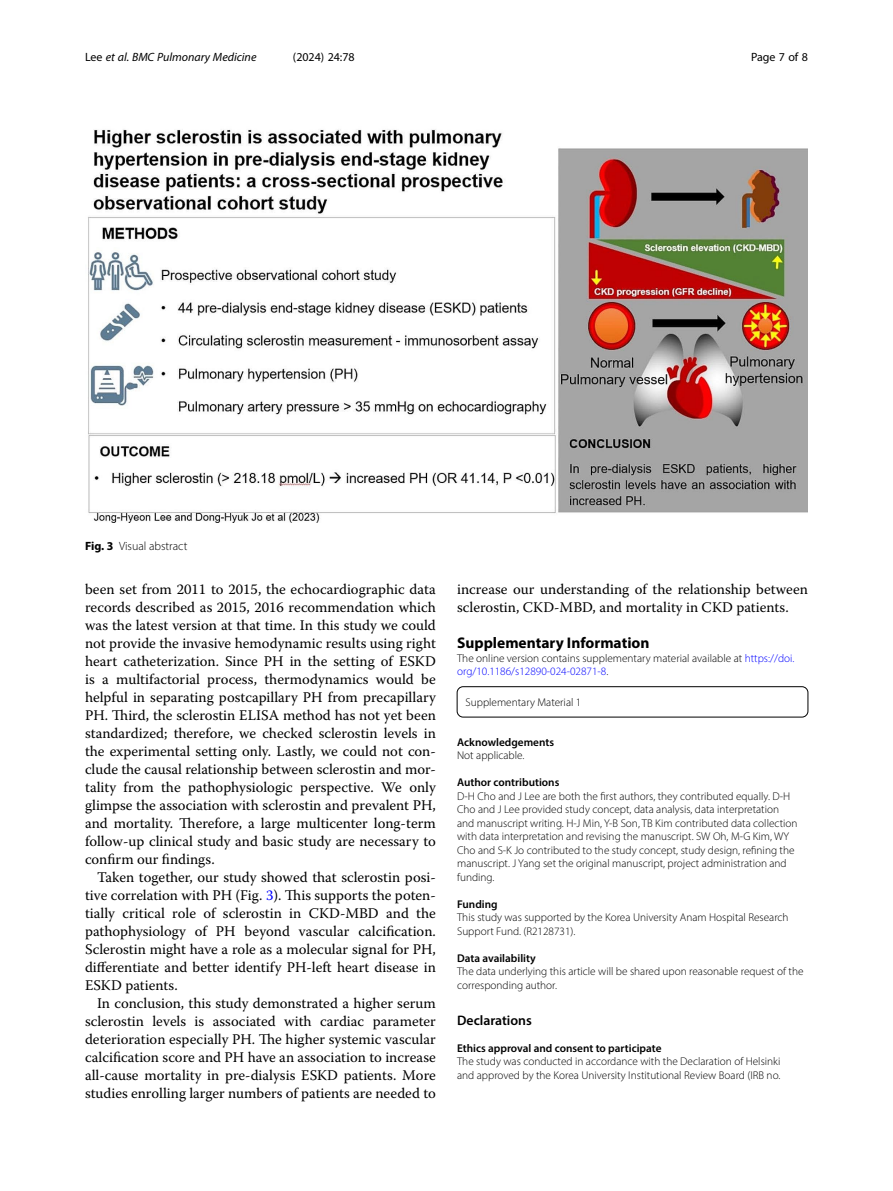
<style>
.page{position:relative;width:893px;height:1191px;background:#fff}
.page>*{position:absolute;margin:0;border:0;box-sizing:border-box;transform-origin:0 0}
.Head_1{font:700 15.45px "Myriad Pro";color:#000}
.Body_Text_Indent{font:14.7px/18px "Warnock Pro";color:#000;text-align:justify}
.Ethics_Declarations{font:600 13.8px "Myriad Pro";color:#000}
.t1{font:italic 12px "Myriad Pro";color:#000}
.t2{font:12px "Myriad Pro";color:#000}
.Figure_Caption{font:300 12px "Myriad Pro";color:#000}
.Author_Contribution{font:300 11.25px/13.5px "Myriad Pro";color:#000}
.Ethics_Declarations-2{font:300 11.25px/13.5px "Myriad Pro";color:#000}
.Article_Note_ESM{font:300 11.25px/13.5px "Myriad Pro";color:#000}
.Endmatter_Heading{font:600 11.25px "Myriad Pro";color:#000}
.Data_Availability{font:300 11.25px/13.5px "Myriad Pro";color:#000}
.Funding{font:300 11.25px/13.5px "Myriad Pro";color:#000}
.Additional_File_Info{font:300 11.25px "Myriad Pro";color:#000}
.Acknowledgements{font:300 11.25px "Myriad Pro";color:#000}
.s1{font-style:normal}
.s2{font-weight:700}
.s3{color:#00f}
</style>
<div class="page">
<div style="left:457px;top:686px;width:351px;height:31px;border:1px solid #000;border-radius:6px"></div>
<img style="left:88px;top:129px;width:720px;height:393px">
<p class="t1" style="left:85px;top:50px;width:173px"><span class="s1">Lee</span> et al. BMC Pulmonary Medicine</p>
<p class="t2" style="left:293px;top:50px;width:63px">(2024) 24:78</p>
<p class="t2" style="left:751px;top:50px;width:58px">Page 7 of 8</p>
<p class="Figure_Caption" style="left:85px;top:538px;width:104px"><span class="s2">Fig. 3</span> Visual abstract</p>
<p class="Body_Text_Indent" style="left:85px;top:580px;width:352px">been set from 2011 to 2015, the echocardiographic data records described as 2015, 2016 recommendation which was the latest version at that time. In this study we could not provide the invasive hemodynamic results using right heart catheterization. Since PH in the setting of ESKD is a multifactorial process, thermodynamics would be helpful in separating postcapillary PH from precapillary PH. Third, the sclerostin ELISA method has not yet been standardized; therefore, we checked sclerostin levels in the experimental setting only. Lastly, we could not con&shy;clude the causal relationship between sclerostin and mor&shy;tality from the pathophysiologic perspective. We only glimpse the association with sclerostin and prevalent PH, and mortality. Therefore, a large multicenter long-term follow-up clinical study and basic study are necessary to confirm our findings.</p>
<p class="Body_Text_Indent" style="left:85px;top:868px;width:352px;text-indent:12px">Taken together, our study showed that sclerostin posi&shy;tive correlation with PH (Fig. <span class="s3">3</span>). This supports the poten&shy;tially critical role of sclerostin in CKD-MBD and the pathophysiology of PH beyond vascular calcification.<br>Sclerostin might have a role as a molecular signal for PH, differentiate and better identify PH-left heart disease in ESKD patients.</p>
<p class="Body_Text_Indent" style="left:85px;top:994px;width:352px;text-indent:12px">In conclusion, this study demonstrated a higher serum sclerostin levels is associated with cardiac parameter deterioration especially PH. The higher systemic vascular calcification score and PH have an association to increase all-cause mortality in pre-dialysis ESKD patients. More studies enrolling larger numbers of patients are needed to</p>
<p class="Body_Text_Indent" style="left:457px;top:580px;width:352px">increase our understanding of the relationship between sclerostin, CKD-MBD, and mortality in CKD patients.</p>
<p class="Head_1" style="left:457px;top:633px;width:194px">Supplementary Information</p>
<p class="Article_Note_ESM" style="left:457px;top:651px;width:339px">The online version contains supplementary material available at <span class="s3">https://doi. org/10.1186/s12890-024-02871-8</span>.</p>
<p class="Additional_File_Info" style="left:466px;top:695px;width:117px">Supplementary Material 1</p>
<p class="Endmatter_Heading" style="left:457px;top:734px;width:98px">Acknowledgements</p>
<p class="Acknowledgements" style="left:457px;top:748px;width:69px">Not applicable.</p>
<p class="Endmatter_Heading" style="left:457px;top:775px;width:104px">Author contributions</p>
<p class="Author_Contribution" style="left:457px;top:789px;width:342px">D-H Cho and J Lee are both the first authors, they contributed equally. D-H Cho and J Lee provided study concept, data analysis, data interpretation and manuscript writing. H-J Min, Y-B Son, TB Kim contributed data collection with data interpretation and revising the manuscript. SW Oh, M-G Kim, WY Cho and S-K Jo contributed to the study concept, study design, refining the manuscript. J Yang set the original manuscript, project administration and funding.</p>
<p class="Endmatter_Heading" style="left:457px;top:896px;width:42px">Funding</p>
<p class="Funding" style="left:457px;top:910px;width:333px">This study was supported by the Korea University Anam Hospital Research<br>Support Fund. (R2128731).</p>
<p class="Endmatter_Heading" style="left:457px;top:950px;width:80px">Data availability</p>
<p class="Data_Availability" style="left:457px;top:964px;width:348px">The data underlying this article will be shared upon reasonable request of the corresponding author.</p>
<p class="Ethics_Declarations" style="left:457px;top:1011px;width:76px">Declarations</p>
<p class="Endmatter_Heading" style="left:457px;top:1040px;width:206px">Ethics approval and consent to participate</p>
<p class="Ethics_Declarations-2" style="left:457px;top:1054px;width:325px">The study was conducted in accordance with the Declaration of Helsinki and approved by the Korea University Institutional Review Board (IRB no.</p>
</div>
